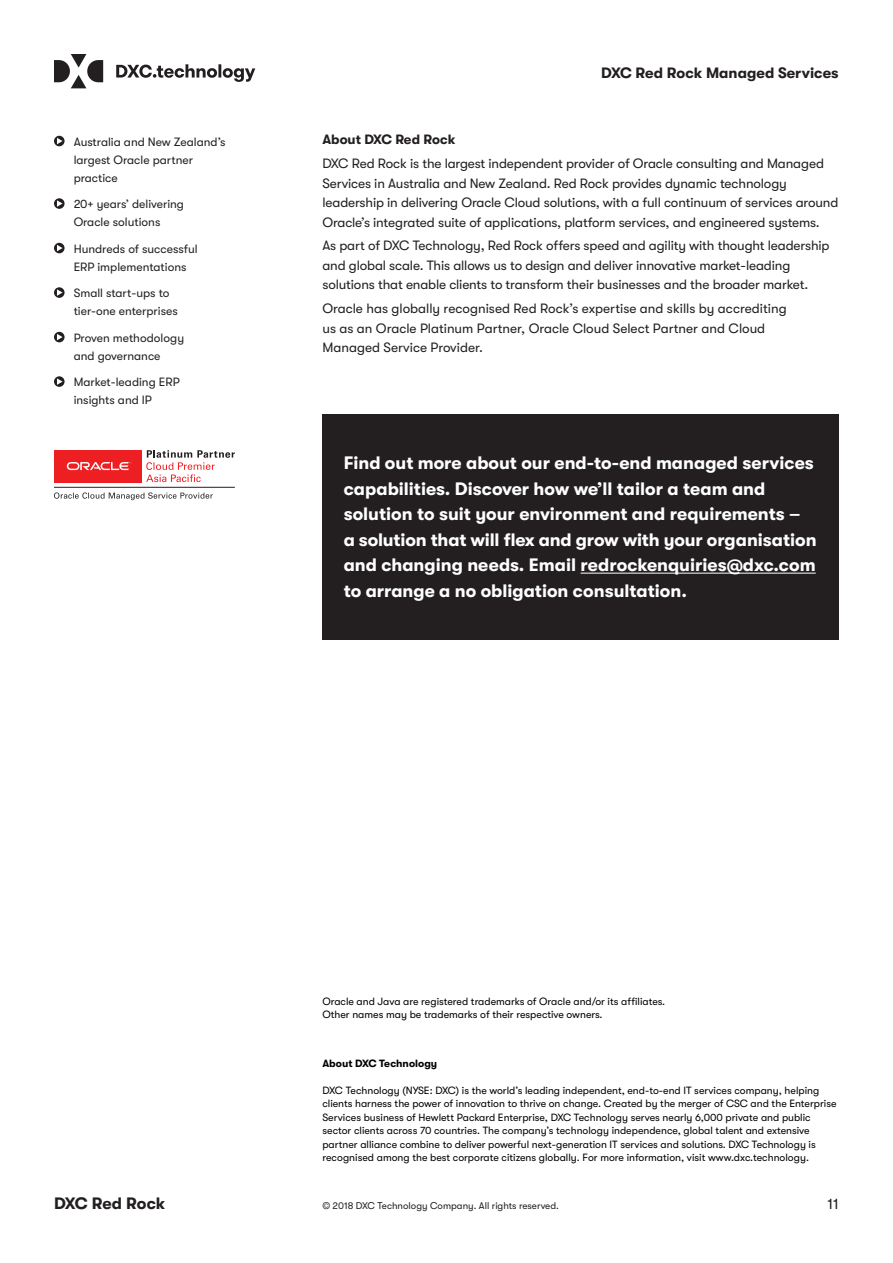
<style>
.page{position:relative;width:893px;height:1263px;background:#fff}
.page>*{position:absolute;margin:0;border:0;box-sizing:border-box;transform-origin:0 0}
.t1{font:700 18px/25.5px "GT Walsheim Pro";color:#fff}
.t2{font:700 16.5px "GT Walsheim Pro";letter-spacing:-.01em;color:#231f20}
.t3{font:700 15px "GT Walsheim Pro";color:#231f20}
.t4{font:15px "GT Walsheim Pro";color:#231f20}
.t5{font:13.5px/19.5px "GT Walsheim Pro";letter-spacing:-.01em;color:#231f20}
.t6{font:700 13.5px "GT Walsheim Pro";color:#231f20}
.t7{font:12px/18px "GT Walsheim Pro";color:#231f20}
.t8{font:10.5px/13.5px "GT Walsheim Pro";color:#000}
.t9{font:700 10.5px "GT Walsheim Pro";color:#000}
.t10{font:9.75px "GT Walsheim Pro";color:#231f20}
</style>
<div class="page">
<svg style="left:54px;top:54px;width:201px;height:34px"></svg>
<div style="left:54px;top:136px;width:11px;height:10px;background:#231f20;border-radius:50%"></div>
<svg style="left:57px;top:138px;width:6px;height:6px"></svg>
<svg style="left:54px;top:198px;width:11px;height:11px"></svg>
<svg style="left:57px;top:200px;width:6px;height:7px"></svg>
<div style="left:54px;top:243px;width:11px;height:10px;background:#231f20;border-radius:50%"></div>
<svg style="left:57px;top:245px;width:6px;height:6px"></svg>
<svg style="left:54px;top:287px;width:11px;height:11px"></svg>
<svg style="left:57px;top:289px;width:6px;height:7px"></svg>
<div style="left:54px;top:332px;width:11px;height:10px;background:#231f20;border-radius:50%"></div>
<svg style="left:57px;top:334px;width:6px;height:6px"></svg>
<svg style="left:54px;top:376px;width:11px;height:11px"></svg>
<svg style="left:57px;top:378px;width:6px;height:7px"></svg>
<div style="left:322px;top:414px;width:517px;height:226px;background:#231f20"></div>
<hr style="left:581px;top:573px;width:235px;height:1px;background:#fff">
<svg style="left:146px;top:450px;width:89px;height:32px"></svg>
<div style="left:54px;top:450px;width:88px;height:32px;background:#ee1f23"></div>
<svg style="left:67px;top:462px;width:64px;height:8px"></svg>
<svg style="left:54px;top:492px;width:159px;height:8px"></svg>
<hr style="left:54px;top:487px;width:181px;height:1px;background:#231f20">
<p class="t7" style="left:74px;top:133px;width:154px">Australia and New Zealand’s largest Oracle partner practice</p>
<p class="t7" style="left:74px;top:195px;width:112px">20+ years’ delivering<br>Oracle solutions</p>
<p class="t7" style="left:74px;top:240px;width:126px">Hundreds of successful<br>ERP implementations</p>
<p class="t7" style="left:74px;top:284px;width:106px">Small start-ups to tier-one enterprises</p>
<p class="t7" style="left:74px;top:329px;width:112px">Proven methodology and governance</p>
<p class="t7" style="left:74px;top:373px;width:107px">Market-leading ERP insights and IP</p>
<h3 class="t3" style="left:601px;top:64px;width:239px">DXC Red Rock Managed Services</h3>
<p class="t6" style="left:322px;top:132px;width:135px">About DXC Red Rock</p>
<p class="t5" style="left:322px;top:154px;width:517px">DXC Red Rock is the largest independent provider of Oracle consulting and Managed Services in Australia and New Zealand. Red Rock provides dynamic technology leadership in delivering Oracle Cloud solutions, with a full continuum of services around Oracle’s integrated suite of applications, platform services, and engineered systems.</p>
<p class="t5" style="left:322px;top:236px;width:509px">As part of DXC Technology, Red Rock offers speed and agility with thought leadership and global scale. This allows us to design and deliver innovative market-leading solutions that enable clients to transform their businesses and the broader market.</p>
<p class="t5" style="left:322px;top:299px;width:466px">Oracle has globally recognised Red Rock’s expertise and skills by accrediting us as an Oracle Platinum Partner, Oracle Cloud Select Partner and Cloud<br>Managed Service Provider.</p>
<p class="t1" style="left:344px;top:450px;width:475px">Find out more about our end-to-end managed services capabilities. Discover how we’ll tailor a team and solution to suit your environment and requirements –<br>a solution that will flex and grow with your organisation and changing needs. Email redrockenquiries@dxc.com to arrange a no obligation consultation.</p>
<h2 class="t2" style="left:54px;top:1194px;width:113px">DXC Red Rock</h2>
<p class="t8" style="left:322px;top:994px;width:344px">Oracle and Java are registered trademarks of Oracle and/or its affiliates.<br>Other names may be trademarks of their respective owners.</p>
<p class="t9" style="left:322px;top:1057px;width:116px">About DXC Technology</p>
<p class="t8" style="left:322px;top:1083px;width:516px">DXC Technology (NYSE: DXC) is the world’s leading independent, end-to-end IT services company, helping clients harness the power of innovation to thrive on change. Created by the merger of CSC and the Enterprise Services business of Hewlett Packard Enterprise, DXC Technology serves nearly 6,000 private and public sector clients across 70 countries. The company’s technology independence, global talent and extensive partner alliance combine to deliver powerful next-generation IT services and solutions. DXC Technology is recognised among the best corporate citizens globally. For more information, visit www.dxc.technology.</p>
<p class="t10" style="left:322px;top:1200px;width:238px">© 2018 DXC Technology Company. All rights reserved.</p>
<h3 class="t4" style="left:828px;top:1195px;width:13px">11</h3>
</div>
